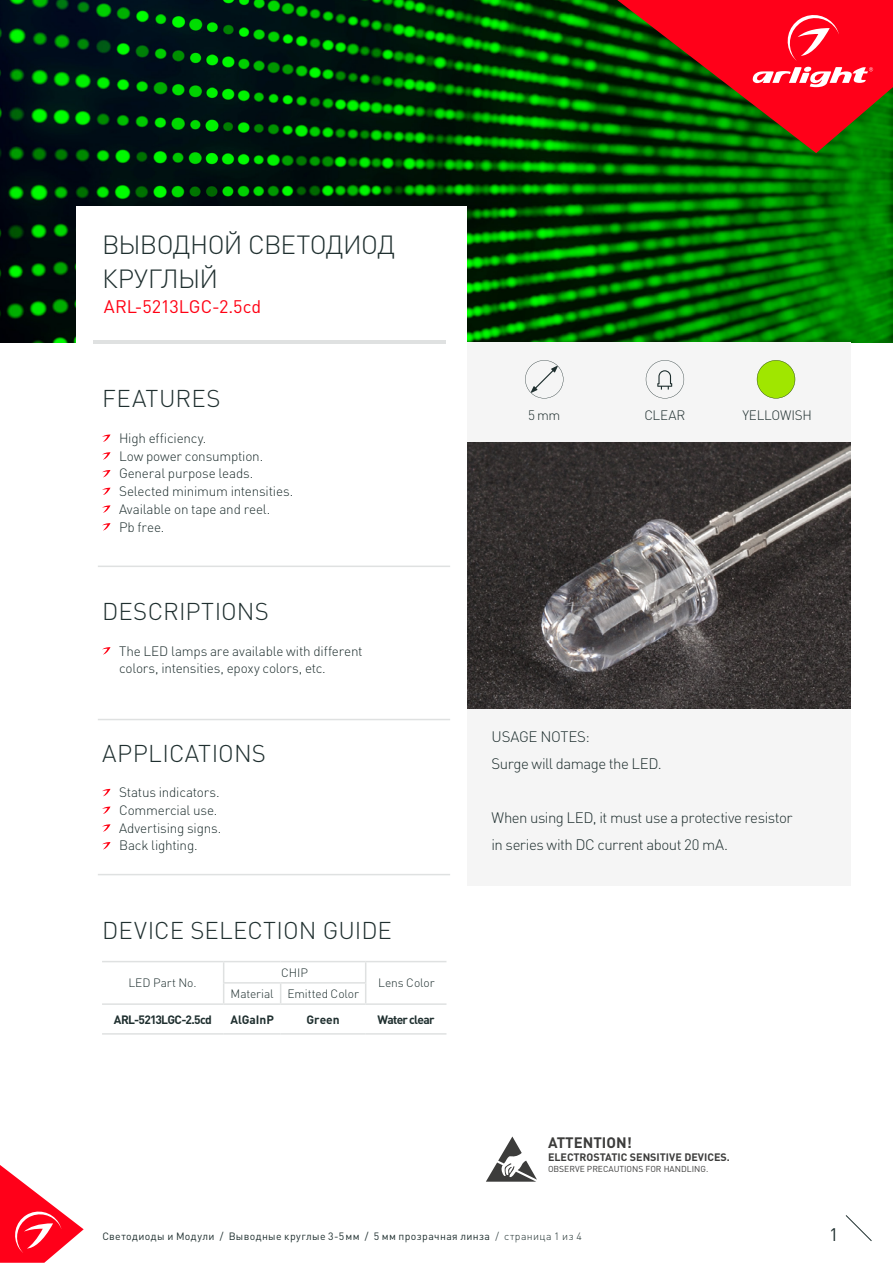
<style>
.page{position:relative;width:893px;height:1263px;background:#fff}
.page>*{position:absolute;margin:0;border:0;box-sizing:border-box;transform-origin:0 0}
.t1{font:300 25.95px/33.9px "DIN Pro";letter-spacing:-.03em;color:#1f2f2f}
.t2{font:300 24px "DIN Pro";letter-spacing:.005em;color:#1f2f2f}
.t3{font:18px "DIN Pro";letter-spacing:-.005em;color:#ff0013}
.t4{font:18px "DIN Pro";color:#1f2f2f}
.t5{font:300 15px/27px "DIN Pro";letter-spacing:-.03em;color:#1f2f2f}
.t6{font:700 15px "DIN Pro";color:#3c3c3b}
.t7{font:300 13.5px/17.7px "DIN Pro";letter-spacing:-.015em;color:#1f2f2f}
.t8{font:300 12px "DIN Pro";letter-spacing:-.01em;color:#1f2f2f}
.t9{font:700 12px "DIN Pro";letter-spacing:-.055em;color:#1f2f2f}
.t10{font:700 12px "DIN Pro";letter-spacing:-.005em;color:#1f2f2f}
.t11{font:700 10.65px "DIN Pro";color:#3c3c3b}
.t12{font:10.5px "DIN Pro";letter-spacing:.035em;color:#1f2f2f}
.t13{font:8.55px "DIN Pro";color:#3c3c3b}
.s1{font-weight:300}
</style>
<div class="page">
<img style="left:0;top:0;width:893px;height:342px">
<svg style="left:617px;top:0;width:276px;height:153px;background:#933216"></svg>
<svg style="left:0;top:1165px;width:84px;height:98px"></svg>
<svg style="left:845px;top:1215px;width:27px;height:26px"></svg>
<div style="left:467px;top:342px;width:383px;height:544px;background:#f5f5f5"></div>
<div style="left:77px;top:206px;width:390px;height:145px;background:#fff"></div>
<hr style="left:94px;top:340px;width:352px;height:3px;background:#dfe1e1">
<svg style="left:525px;top:360px;width:38px;height:38px"></svg>
<svg style="left:646px;top:360px;width:38px;height:38px"></svg>
<svg style="left:486px;top:1136px;width:51px;height:46px"></svg>
<img style="left:468px;top:443px;width:382px;height:266px">
<hr style="left:102px;top:1003px;width:122px;height:2px;background:#dfe1e1">
<hr style="left:224px;top:1003px;width:57px;height:2px;background:#dfe1e1">
<hr style="left:281px;top:1003px;width:85px;height:2px;background:#dfe1e1">
<hr style="left:366px;top:1003px;width:80px;height:2px;background:#dfe1e1">
<hr style="left:102px;top:1033px;width:122px;height:2px;background:#dfe1e1">
<hr style="left:224px;top:1033px;width:57px;height:2px;background:#dfe1e1">
<hr style="left:281px;top:1033px;width:85px;height:2px;background:#dfe1e1">
<hr style="left:366px;top:1033px;width:80px;height:2px;background:#dfe1e1">
<hr style="left:223px;top:982px;width:58px;height:1px;background:#dfe1e1">
<hr style="left:281px;top:982px;width:85px;height:1px;background:#dfe1e1">
<svg style="left:280px;top:983px;width:1px;height:20px"></svg>
<hr style="left:102px;top:961px;width:122px;height:1px;background:#dfe1e1">
<hr style="left:224px;top:961px;width:57px;height:1px;background:#dfe1e1">
<hr style="left:281px;top:961px;width:85px;height:1px;background:#dfe1e1">
<hr style="left:366px;top:961px;width:80px;height:1px;background:#dfe1e1">
<svg style="left:223px;top:962px;width:1px;height:41px"></svg>
<svg style="left:365px;top:962px;width:1px;height:41px"></svg>
<svg style="left:102px;top:434px;width:9px;height:8px"></svg>
<svg style="left:102px;top:452px;width:9px;height:8px"></svg>
<svg style="left:102px;top:470px;width:9px;height:7px"></svg>
<svg style="left:102px;top:488px;width:9px;height:7px"></svg>
<svg style="left:102px;top:505px;width:9px;height:8px"></svg>
<svg style="left:102px;top:523px;width:9px;height:7px"></svg>
<svg style="left:102px;top:647px;width:9px;height:7px"></svg>
<svg style="left:102px;top:789px;width:9px;height:7px"></svg>
<svg style="left:102px;top:806px;width:9px;height:8px"></svg>
<svg style="left:102px;top:824px;width:9px;height:8px"></svg>
<svg style="left:102px;top:842px;width:9px;height:7px"></svg>
<hr style="left:98px;top:566px;width:352px;height:1px;background:#dfe1e1">
<hr style="left:98px;top:719px;width:352px;height:1px;background:#dfe1e1">
<hr style="left:98px;top:874px;width:352px;height:1px;background:#dfe1e1">
<svg style="left:757px;top:360px;width:38px;height:38px"></svg>
<h1 class="t1" style="left:102px;top:226px;width:294px">ВЫВОДНОЙ СВЕТОДИОД<br>КРУГЛЫЙ</h1>
<h3 class="t3" style="left:104px;top:294px;width:159px">ARL-5213LGC-2.5cd</h3>
<h2 class="t2" style="left:102px;top:382px;width:120px">FEATURES</h2>
<p class="t7" style="left:119px;top:429px;width:176px">High efficiency.<br>Low power consumption.<br>General purpose leads.<br>Selected minimum intensities.<br>Available on tape and reel.<br>Pb free.</p>
<h2 class="t2" style="left:102px;top:595px;width:168px">DESCRIPTIONS</h2>
<p class="t7" style="left:119px;top:641px;width:245px">The LED lamps are available with different colors, intensities, epoxy colors, etc.</p>
<h2 class="t2" style="left:102px;top:737px;width:165px">APPLICATIONS</h2>
<p class="t7" style="left:119px;top:783px;width:104px">Status indicators.<br>Commercial use.<br>Advertising signs.<br>Back lighting.</p>
<h2 class="t2" style="left:102px;top:914px;width:291px">DEVICE SELECTION GUIDE</h2>
<p class="t8" style="left:128px;top:975px;width:70px">LED Part No.</p>
<p class="t8" style="left:281px;top:964px;width:28px">CHIP</p>
<p class="t8" style="left:231px;top:985px;width:130px">Material Emitted Color</p>
<p class="t8" style="left:378px;top:975px;width:58px">Lens Color</p>
<p class="t9" style="left:114px;top:1011px;width:99px">ARL-5213LGC-2.5cd</p>
<p class="t10" style="left:230px;top:1011px;width:45px">AlGaInP</p>
<p class="t9" style="left:307px;top:1011px;width:35px">Green</p>
<p class="t9" style="left:378px;top:1011px;width:58px">Water clear</p>
<p class="t7" style="left:528px;top:406px;width:34px">5 mm</p>
<p class="t7" style="left:644px;top:406px;width:43px">CLEAR</p>
<p class="t7" style="left:742px;top:406px;width:71px">YELLOWISH</p>
<p class="t5" style="left:492px;top:722px;width:172px">USAGE NOTES:<br>Surge will damage the LED.</p>
<p class="t5" style="left:492px;top:803px;width:302px">When using LED, it must use a protective resistor in series with DC current about 20 mA.</p>
<p class="t6" style="left:548px;top:1132px;width:85px">ATTENTION!</p>
<p class="t11" style="left:548px;top:1150px;width:183px">ELECTROSTATIC SENSITIVE DEVICES.</p>
<p class="t13" style="left:548px;top:1163px;width:162px">OBSERVE PRECAUTIONS FOR HANDLING.</p>
<p class="t12" style="left:102px;top:1229px;width:481px">Светодиоды и Модули / Выводные круглые 3-5мм / 5 мм прозрачная линза <span class="s1">/ страница 1 из 4</span></p>
<h3 class="t4" style="left:829px;top:1222px;width:11px">1</h3>
</div>
